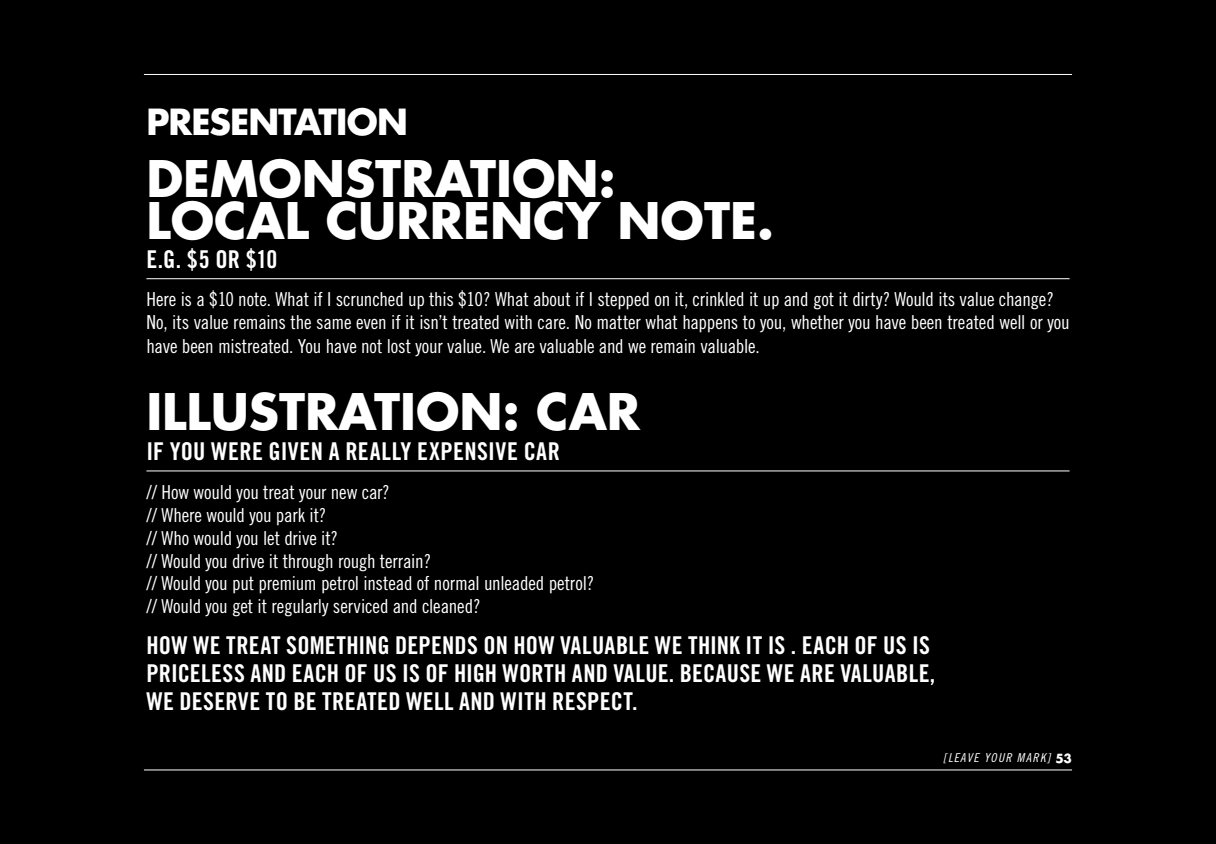
<style>
.page{position:relative;width:1216px;height:844px;background:#fff}
.page>*{position:absolute;margin:0;border:0;box-sizing:border-box;transform-origin:0 0}
.t1{font:700 49px/42px "Futura";color:#fff}
.t2{font:700 35px "Futura";letter-spacing:-.03em;color:#fff}
.t3{font:24.5px/28px "Trade Gothic Bold Cond Twenty";letter-spacing:.01em;color:#fff}
.t4{font:19.25px/22.8px "Trade Gothic Cond Eighteen";letter-spacing:-.01em;color:#fff}
.t5{font:12.25px "Trade Gothic Cond Eighteen Obl";letter-spacing:.105em;color:#fff}
.s1{font-family:"Futura";font-weight:700}
</style>
<div class="page">
<div style="left:0;top:0;width:1215px;height:843px;background:#000"></div>
<hr style="left:144px;top:74px;width:927px;height:1px;background:#fff">
<hr style="left:144px;top:769px;width:927px;height:1px;background:#fff">
<hr style="left:146px;top:470px;width:923px;height:1px;background:#fff">
<hr style="left:146px;top:278px;width:923px;height:1px;background:#fff">
<h2 class="t2" style="left:146px;top:98px;width:263px">PRESENTATION</h2>
<h1 class="t1" style="left:146px;top:157px;width:629px">DEMONSTRATION:<br>LOCAL CURRENCY NOTE.</h1>
<p class="t3" style="left:146px;top:245px;width:132px">E.G. $5 OR $10</p>
<p class="t4" style="left:146px;top:287px;width:924px">Here is a $10 note. What if I scrunched up this $10? What about if I stepped on it, crinkled it up and got it dirty? Would its value change?<br>No, its value remains the same even if it isn’t treated with care. No matter what happens to you, whether you have been treated well or you have been mistreated. You have not lost your value. We are valuable and we remain valuable.</p>
<h1 class="t1" style="left:146px;top:390px;width:495px">ILLUSTRATION: CAR</h1>
<p class="t3" style="left:146px;top:436px;width:415px">IF YOU WERE GIVEN A REALLY EXPENSIVE CAR</p>
<p class="t4" style="left:146px;top:480px;width:449px">// How would you treat your new car?<br>// Where would you park it?<br>// Who would you let drive it?<br>// Would you drive it through rough terrain?<br>// Would you put premium petrol instead of normal unleaded petrol? // Would you get it regularly serviced and cleaned?</p>
<p class="t3" style="left:146px;top:630px;width:790px">HOW WE TREAT SOMETHING DEPENDS ON HOW VALUABLE WE THINK IT IS . EACH OF US IS<br>PRICELESS AND EACH OF US IS OF HIGH WORTH AND VALUE. BECAUSE WE ARE VALUABLE,<br>WE DESERVE TO BE TREATED WELL AND WITH RESPECT.</p>
<p class="t5" style="left:943px;top:750px;width:130px">[LEAVE YOUR MARK] <span class="s1">53</span></p>
</div>
